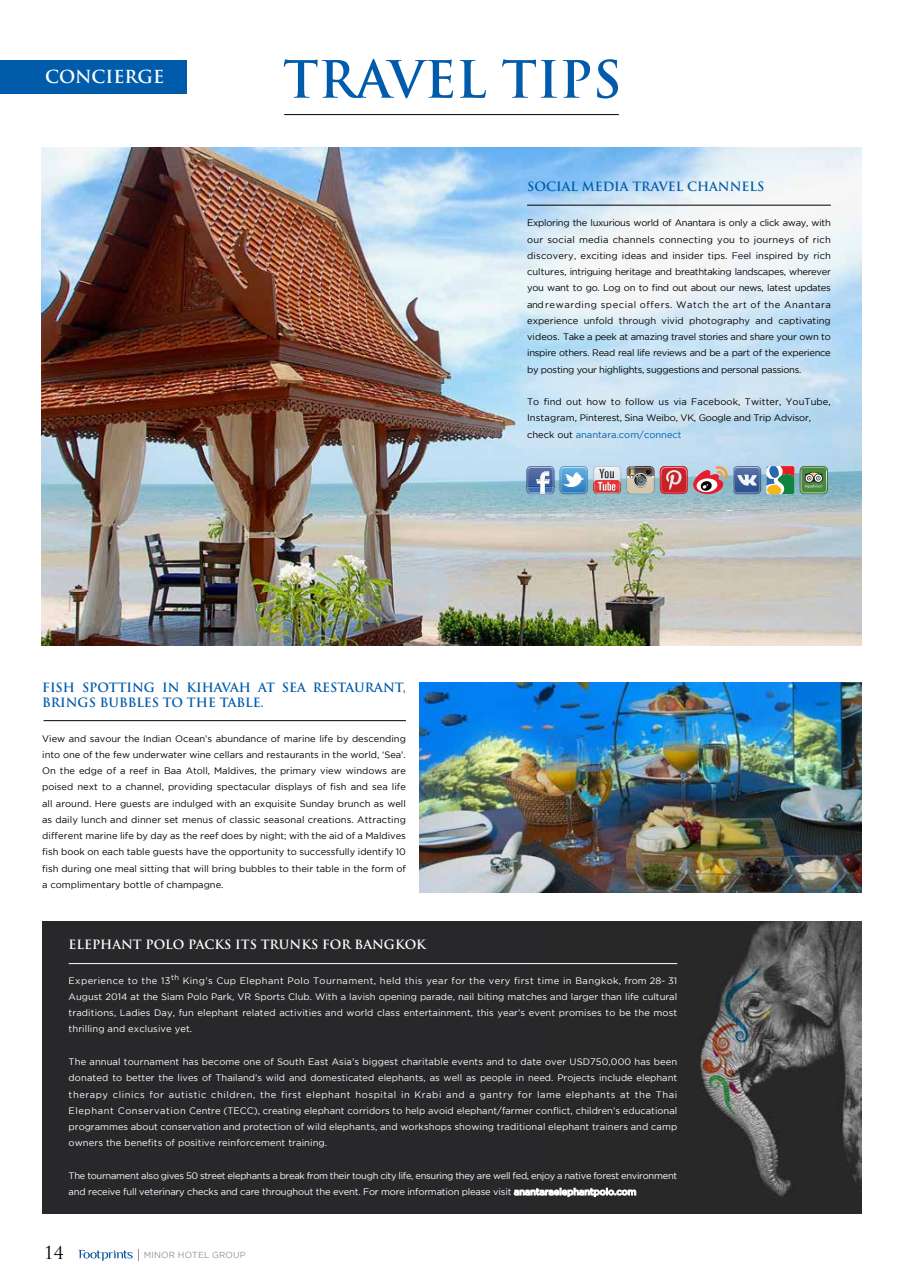
<style>
.page{position:relative;width:904px;height:1276px;background:#fff}
.page>*{position:absolute;margin:0;border:0;box-sizing:border-box;transform-origin:0 0}
.t1{font:700 50px "Trajan Pro";color:#005baa}
.t2{font:700 17.5px "Trajan Pro";color:#fff}
.t3{font:17.5px "Trajan Pro";color:#000}
.t4{font:700 12.5px/15px "Trajan Pro";color:#005baa}
.t5{font:700 12.5px "Trajan Pro";color:#fff}
.t6{font:9.38px/16.2px "Gotham";color:#000;text-align:justify}
.t7{font:9.38px/16.2px "Gotham";letter-spacing:-.02em;color:#fff;text-align:justify}
.t8{font:8.75px "Gotham";letter-spacing:.015em;color:#919396}
.s1{color:#005baa}
.s2{font-weight:500}
</style>
<div class="page">
<svg style="left:78px;top:1249px;width:61px;height:12px"></svg>
<div style="left:42px;top:921px;width:819px;height:293px;background:#28282a"></div>
<img style="left:542px;top:921px;width:319px;height:277px">
<hr style="left:44px;top:720px;width:362px;height:1px;background:#000">
<hr style="left:69px;top:963px;width:608px;height:1px;background:#fff">
<div style="left:0;top:60px;width:187px;height:34px;background:#005baa"></div>
<hr style="left:284px;top:114px;width:335px;height:1px;background:#000">
<img style="left:42px;top:147px;width:819px;height:498px">
<img style="left:420px;top:682px;width:441px;height:210px">
<svg style="left:526px;top:466px;width:61px;height:28px;background:#79a2ca"></svg>
<svg style="left:593px;top:466px;width:94px;height:28px;background:#ba8889"></svg>
<img style="left:693px;top:466px;width:134px;height:28px">
<hr style="left:527px;top:205px;width:303px;height:1px;background:#000">
<svg style="left:514px;top:1188px;width:122px;height:8px"></svg>
<h2 class="t2" style="left:45px;top:66px;width:121px">CONCIERGE</h2>
<h1 class="t1" style="left:283px;top:48px;width:340px">TRAVEL TIPS</h1>
<h3 class="t4" style="left:42px;top:679px;width:365px">FISH SPOTTING IN KIHAVAH AT SEA RESTAURANT,<br>BRINGS BUBBLES TO THE TABLE.</h3>
<p class="t6" style="left:42px;top:730px;width:365px">View and savour the Indian Ocean’s abundance of marine life by descending into one of the few underwater wine cellars and restaurants in the world, ‘Sea’.<br>On the edge of a reef in Baa Atoll, Maldives, the primary view windows are poised next to a channel, providing spectacular displays of fish and sea life all around. Here guests are indulged with an exquisite Sunday brunch as well as daily lunch and dinner set menus of classic seasonal creations. Attracting different marine life by day as the reef does by night; with the aid of a Maldives fish book on each table guests have the opportunity to successfully identify 10 fish during one meal sitting that will bring bubbles to their table in the form of a complimentary bottle of champagne.</p>
<h3 class="t4" style="left:527px;top:179px;width:239px">SOCIAL MEDIA TRAVEL CHANNELS</h3>
<p class="t6" style="left:527px;top:215px;width:305px">Exploring the luxurious world of Anantara is only a click away, with our social media channels connecting you to journeys of rich discovery, exciting ideas and insider tips. Feel inspired by rich cultures, intriguing heritage and breathtaking landscapes, wherever you want to go. Log on to find out about our news, latest updates and rewarding special offers. Watch the art of the Anantara experience unfold through vivid photography and captivating videos. Take a peek at amazing travel stories and share your own to inspire others. Read real life reviews and be a part of the experience by posting your highlights, suggestions and personal passions.</p>
<p class="t6" style="left:527px;top:393px;width:305px;text-align:left">To find out how to follow us via Facebook, Twitter, YouTube,<br>Instagram, Pinterest, Sina Weibo, VK, Google and Trip Advisor, check out <span class="s1">anantara.com/connect</span></p>
<h3 class="t5" style="left:69px;top:936px;width:358px">ELEPHANT POLO PACKS ITS TRUNKS FOR BANGKOK</h3>
<p class="t7" style="left:69px;top:972px;width:610px">Experience to the 13<sup>th</sup> King’s Cup Elephant Polo Tournament, held this year for the very first time in Bangkok, from 28- 31<br>August 2014 at the Siam Polo Park, VR Sports Club. With a lavish opening parade, nail biting matches and larger than life cultural traditions, Ladies Day, fun elephant related activities and world class entertainment, this year’s event promises to be the most thrilling and exclusive yet.</p>
<p class="t7" style="left:69px;top:1053px;width:610px">The annual tournament has become one of South East Asia’s biggest charitable events and to date over USD750,000 has been donated to better the lives of Thailand’s wild and domesticated elephants, as well as people in need. Projects include elephant therapy clinics for autistic children, the first elephant hospital in Krabi and a gantry for lame elephants at the Thai Elephant Conservation Centre (TECC), creating elephant corridors to help avoid elephant/farmer conflict, children’s educational programmes about conservation and protection of wild elephants, and workshops showing traditional elephant trainers and camp owners the benefits of positive reinforcement training.</p>
<p class="t7" style="left:69px;top:1167px;width:610px">The tournament also gives 50 street elephants a break from their tough city life, ensuring they are well fed, enjoy a native forest environment and receive full veterinary checks and care throughout the event. For more information please visit <span class="s2">anantaraelephantpolo.com</span></p>
<h2 class="t3" style="left:44px;top:1241px;width:21px">14</h2>
<p class="t8" style="left:144px;top:1250px;width:103px">MINOR HOTEL GROUP</p>
</div>
